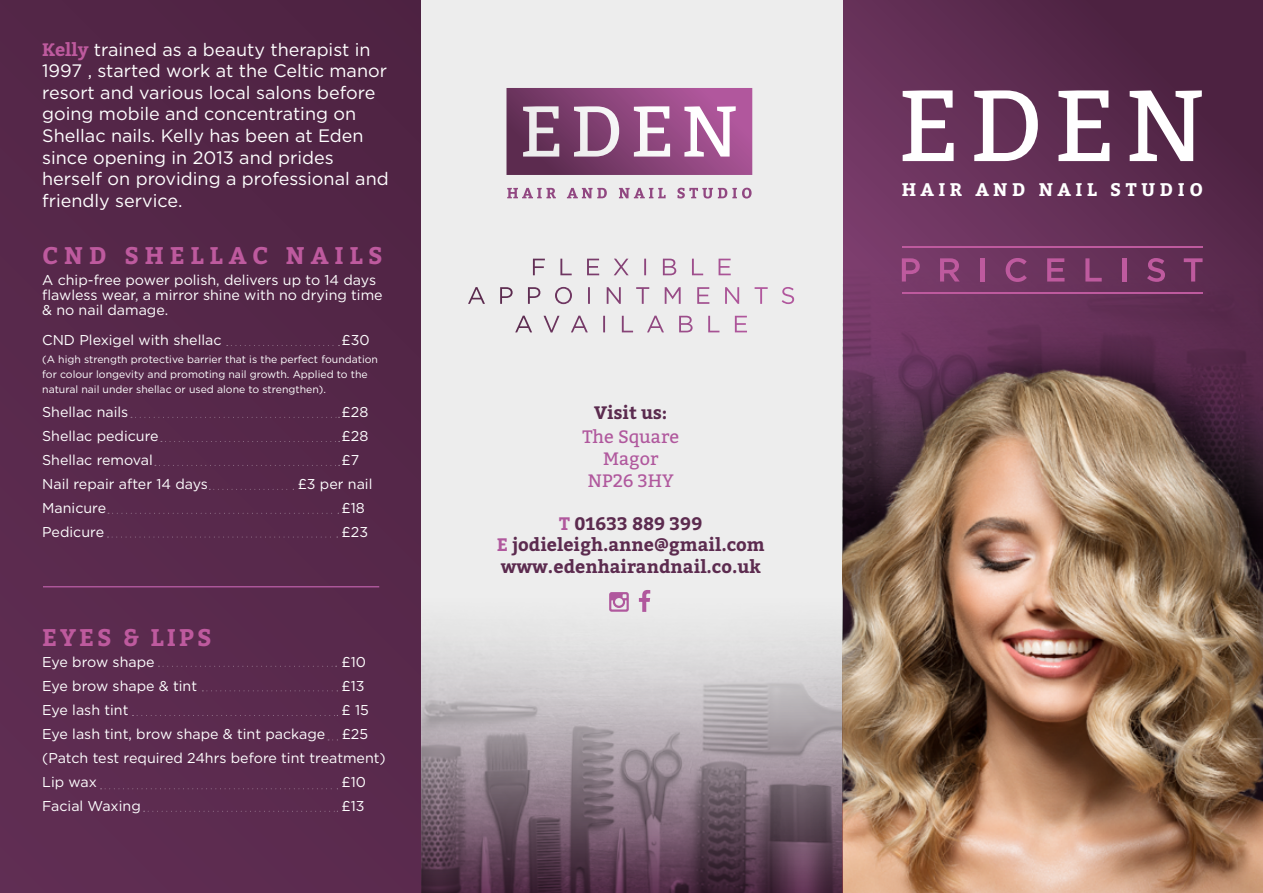
<style>
.page{position:relative;width:1263px;height:893px;background:#fff}
.page>*{position:absolute;margin:0;border:0;box-sizing:border-box;transform-origin:0 0}
.t1{font:700 24px "Bitter";letter-spacing:.24em;color:#be5a9e}
.t2{font:700 24px "Bitter";letter-spacing:.125em;color:#be5a9e}
.t3{font:700 18.15px "Bitter";letter-spacing:.25em;color:#fff}
.t4{font:18px/21.6px "Gotham";color:#fff}
.t5{font:700 18px/21.6px "Bitter";color:#5c2b4f;text-align:center}
.t6{font:18px/21.6px "Bitter";color:#b0589d;text-align:center}
.t7{font:700 18px "Bitter";color:#5b2b4f}
.t8{font:14.25px/24px "Gotham";color:#fff}
.t9{font:10.5px/15px "Gotham";color:#fff}
.s1{font-family:"Bitter";font-weight:700;color:#be5a9e}
.s2{color:#b0589d}
</style>
<div class="page">
<div style="left:832px;top:0;width:431px;height:893px;background:linear-gradient(to right,#6c375f,#451d3a)"></div>
<svg style="left:842px;top:108px;width:421px;height:98px;background:#622f56"></svg>
<div style="left:0;top:0;width:435px;height:893px;background:#57284b"></div>
<svg style="left:903px;top:90px;width:299px;height:71px"></svg>
<div style="left:421px;top:0;width:421px;height:893px;background:#ededed"></div>
<svg style="left:468px;top:259px;width:326px;height:73px"></svg>
<hr style="left:43px;top:586px;width:336px;height:1px;background:#b0589d">
<svg style="left:131px;top:417px;width:208px;height:1px"></svg>
<svg style="left:227px;top:345px;width:112px;height:1px"></svg>
<svg style="left:161px;top:441px;width:179px;height:1px"></svg>
<svg style="left:108px;top:513px;width:231px;height:1px"></svg>
<svg style="left:108px;top:537px;width:230px;height:1px"></svg>
<svg style="left:158px;top:666px;width:179px;height:1px"></svg>
<svg style="left:202px;top:690px;width:136px;height:1px"></svg>
<svg style="left:132px;top:715px;width:206px;height:1px"></svg>
<img style="left:842px;top:206px;width:421px;height:110px">
<svg style="left:506px;top:88px;width:246px;height:87px;background:#9b638e"></svg>
<svg style="left:507px;top:188px;width:49px;height:10px"></svg>
<svg style="left:567px;top:188px;width:40px;height:10px"></svg>
<svg style="left:619px;top:188px;width:47px;height:10px"></svg>
<svg style="left:677px;top:188px;width:75px;height:11px"></svg>
<img style="left:842px;top:316px;width:421px;height:49px">
<img style="left:842px;top:365px;width:421px;height:528px">
<svg style="left:421px;top:630px;width:421px;height:263px;background:#998b95"></svg>
<svg style="left:639px;top:590px;width:11px;height:22px"></svg>
<svg style="left:609px;top:592px;width:20px;height:20px"></svg>
<hr style="left:902px;top:292px;width:301px;height:2px;background:#be5a9e">
<hr style="left:902px;top:246px;width:301px;height:2px;background:#be5a9e">
<svg style="left:902px;top:258px;width:18px;height:24px"></svg>
<svg style="left:940px;top:258px;width:20px;height:24px"></svg>
<hr style="left:980px;top:258px;width:4px;height:24px;background:#be5a9e">
<svg style="left:1006px;top:258px;width:21px;height:24px"></svg>
<svg style="left:1047px;top:258px;width:17px;height:24px"></svg>
<svg style="left:1085px;top:258px;width:17px;height:24px"></svg>
<hr style="left:1122px;top:258px;width:4px;height:24px;background:#be5a9e">
<svg style="left:1147px;top:258px;width:18px;height:24px"></svg>
<svg style="left:1184px;top:258px;width:18px;height:24px"></svg>
<svg style="left:155px;top:465px;width:185px;height:1px"></svg>
<svg style="left:209px;top:489px;width:85px;height:1px"></svg>
<svg style="left:101px;top:788px;width:237px;height:1px"></svg>
<svg style="left:144px;top:811px;width:194px;height:1px"></svg>
<p class="t4" style="left:42px;top:38px;width:348px"><span class="s1">Kelly</span> trained as a beauty therapist in 1997 , started work at the Celtic manor resort and various local salons before going mobile and concentrating on Shellac nails. Kelly has been at Eden since opening in 2013 and prides herself on providing a professional and friendly service.</p>
<h1 class="t1" style="left:42px;top:237px;width:342px">CND SHELLAC NAILS</h1>
<p class="t8" style="left:42px;top:273px;width:342px;line-height:15px">A chip-free power polish, delivers up to 14 days flawless wear, a mirror shine with no drying time &amp; no nail damage.</p>
<p class="t8" style="left:42px;top:328px;width:181px">CND Plexigel with shellac</p>
<p class="t8" style="left:342px;top:328px;width:30px">£30</p>
<p class="t9" style="left:42px;top:352px;width:337px">(A high strength protective barrier that is the perfect foundation for colour longevity and promoting nail growth. Applied to the natural nail under shellac or used alone to strengthen).</p>
<p class="t8" style="left:42px;top:400px;width:88px">Shellac nails</p>
<p class="t8" style="left:342px;top:400px;width:28px">£28</p>
<p class="t8" style="left:42px;top:424px;width:118px">Shellac pedicure</p>
<p class="t8" style="left:342px;top:424px;width:28px">£28</p>
<p class="t8" style="left:42px;top:448px;width:112px">Shellac removal</p>
<p class="t8" style="left:342px;top:448px;width:19px">£7</p>
<p class="t8" style="left:42px;top:472px;width:167px">Nail repair after 14 days</p>
<p class="t8" style="left:298px;top:472px;width:76px">£3 per nail</p>
<p class="t8" style="left:42px;top:496px;width:65px">Manicure</p>
<p class="t8" style="left:342px;top:496px;width:25px">£18</p>
<p class="t8" style="left:42px;top:520px;width:63px">Pedicure</p>
<p class="t8" style="left:342px;top:520px;width:28px">£23</p>
<h1 class="t2" style="left:42px;top:619px;width:171px">EYES &amp; LIPS</h1>
<p class="t8" style="left:42px;top:649px;width:114px">Eye brow shape</p>
<p class="t8" style="left:342px;top:649px;width:26px">£10</p>
<p class="t8" style="left:42px;top:673px;width:156px">Eye brow shape &amp; tint</p>
<p class="t8" style="left:342px;top:673px;width:25px">£13</p>
<p class="t8" style="left:42px;top:697px;width:88px">Eye lash tint</p>
<p class="t8" style="left:42px;top:697px;width:345px;text-indent:299px">£ 15<br>Eye lash tint, brow shape &amp; tint package £25 (Patch test required 24hrs before tint treatment)<br>Lip wax</p>
<p class="t8" style="left:342px;top:769px;width:26px">£10</p>
<p class="t8" style="left:42px;top:793px;width:100px">Facial Waxing</p>
<p class="t8" style="left:342px;top:793px;width:25px">£13</p>
<p class="t7" style="left:594px;top:399px;width:75px">Visit us:</p>
<p class="t6" style="left:582px;top:426px;width:98px">The Square<br>Magor<br>NP26 3HY</p>
<p class="t5" style="left:497px;top:512px;width:269px"><span class="s2">T</span> 01633 889 399<br><span class="s2">E</span> jodieleigh.anne@gmail.com www.edenhairandnail.co.uk</p>
<p class="t3" style="left:902px;top:176px;width:303px">HAIR AND NAIL STUDIO</p>
</div>
